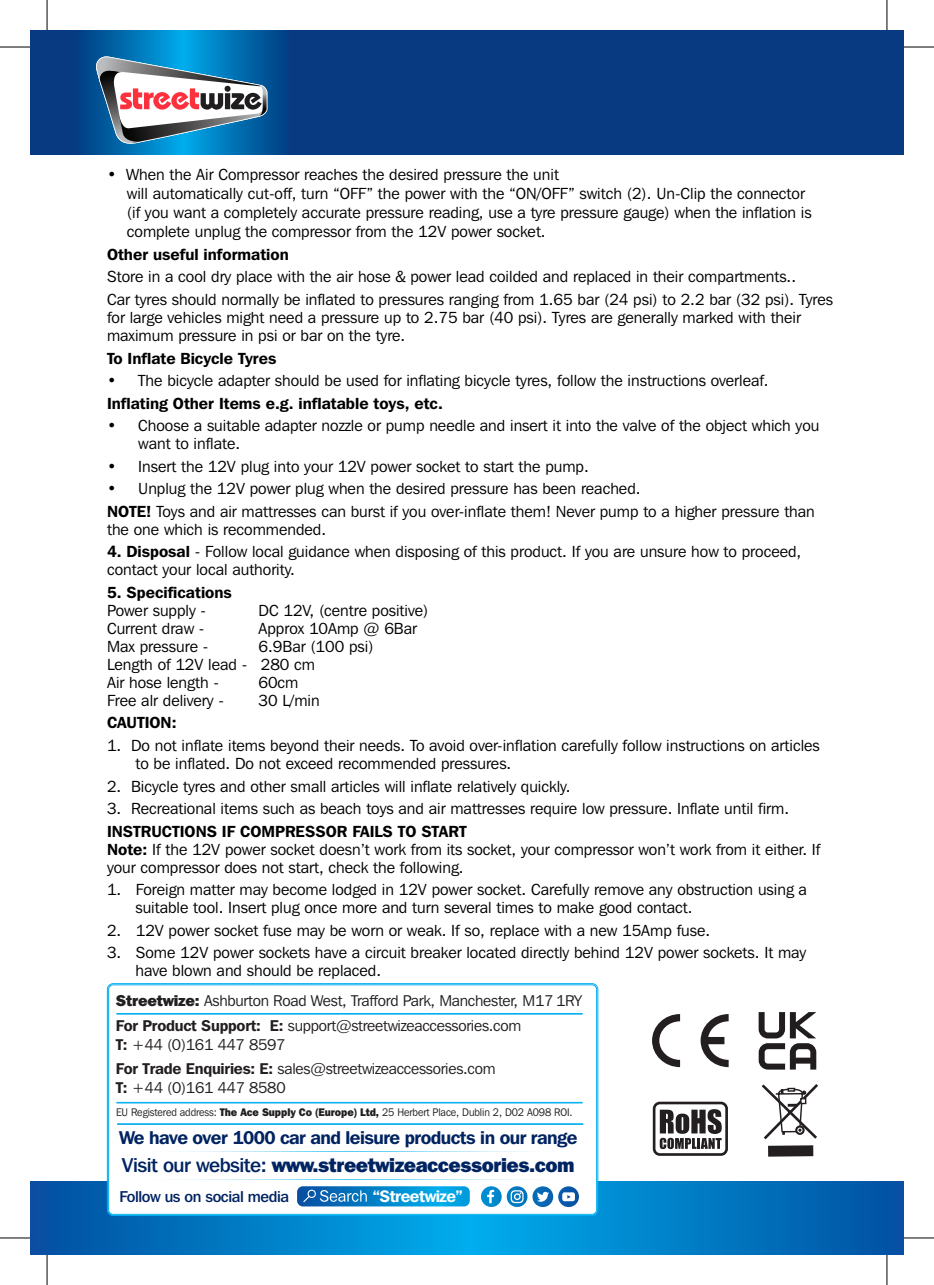
<style>
.page{position:relative;width:934px;height:1285px;background:#fff}
.page>*{position:absolute;margin:0;border:0;box-sizing:border-box;transform-origin:0 0}
.t1{font:800 20px "Franklin Gothic IT Cby BT";letter-spacing:-.025em;color:#002361}
.t2{font:600 18.4px "Franklin Gothic IT Cby BT";letter-spacing:-.03em;color:#002361}
.t3{font:600 16.6px "Franklin Gothic IT Cby BT";letter-spacing:-.03em;color:#fff}
.t4{font:16px/18px "Franklin Gothic IT Cby BT";color:#000}
.t5{font:600 16px/18px "Franklin Gothic IT Cby BT";color:#000}
.t6{font:15.6px "Franklin Gothic IT Cby BT";letter-spacing:-.015em;color:#231f20}
.t7{font:500 15.6px "Franklin Gothic IT Cby BT";letter-spacing:-.025em;color:#002361}
.t8{font:11px "Franklin Gothic IT Cby BT";letter-spacing:-.01em;color:#231f20;scale:.95 1}
.s1{font-weight:600}
.s2{font-weight:400}
.s3{font-weight:800}
.s4{font-weight:500}
</style>
<div class="page">
<svg style="left:30px;top:1181px;width:873px;height:74px;background:#0079c2"></svg>
<div style="left:30px;top:30px;width:873px;height:124px;background:#083a82"></div>
<svg style="left:85px;top:30px;width:196px;height:124px"></svg>
<svg style="left:95px;top:56px;width:172px;height:89px;background:#7491aa"></svg>
<div style="left:767px;top:1145px;width:46px;height:11px;background:#231f20"></div>
<svg style="left:761px;top:1084px;width:57px;height:56px"></svg>
<div style="left:799px;top:1098px;width:7px;height:6px;border:1px solid #231f20"></div>
<svg style="left:652px;top:1014px;width:27px;height:53px"></svg>
<svg style="left:700px;top:1014px;width:28px;height:53px"></svg>
<div style="left:652px;top:1101px;width:75px;height:54px;border:3px solid #231f20;border-radius:6px"></div>
<svg style="left:659px;top:1109px;width:62px;height:40px"></svg>
<svg style="left:758px;top:1012px;width:58px;height:57px"></svg>
<div style="left:108px;top:984px;width:489px;height:231px;background:#fff;border-radius:5px"></div>
<div style="left:108px;top:984px;width:488px;height:230px;border:1px solid #00aeef;border-radius:5px"></div>
<hr style="left:117px;top:1123px;width:466px;height:1px;background:#00aeef">
<hr style="left:117px;top:1124px;width:466px;height:1px;background:#00aeef">
<svg style="left:297px;top:1186px;width:281px;height:21px"></svg>
<svg style="left:174px;top:1151px;width:359px;height:1px"></svg>
<svg style="left:174px;top:1179px;width:359px;height:1px"></svg>
<hr style="left:116px;top:1013px;width:466px;height:1px;background:#00aeef">
<hr style="left:116px;top:1102px;width:466px;height:1px;background:#00aeef">
<hr style="left:0;top:47px;width:30px;height:1px;background:#000">
<hr style="left:903px;top:47px;width:30px;height:1px;background:#000">
<hr style="left:0;top:1237px;width:30px;height:1px;background:#000">
<hr style="left:903px;top:1237px;width:30px;height:1px;background:#000">
<hr style="left:47px;top:0;width:1px;height:30px;background:#000">
<hr style="left:47px;top:1255px;width:1px;height:30px;background:#000">
<hr style="left:886px;top:0;width:1px;height:30px;background:#000">
<hr style="left:886px;top:1255px;width:1px;height:30px;background:#000">
<p class="t4" style="left:127px;top:164px;width:686px;line-height:19px;text-indent:-20px">• When the Air Compressor reaches the desired pressure the unit<br>will automatically cut-off, turn “OFF” the power with the “ON/OFF” switch (2). Un-Clip the connector (if you want a completely accurate pressure reading, use a tyre pressure gauge) when the inflation is complete unplug the compressor from the 12V power socket.</p>
<p class="t5" style="left:107px;top:245px;width:183px">Other useful information</p>
<p class="t4" style="left:107px;top:267px;width:690px">Store in a cool dry place with the air hose &amp; power lead coilded and replaced in their compartments..</p>
<p class="t4" style="left:107px;top:290px;width:727px">Car tyres should normally be inflated to pressures ranging from 1.65 bar (24 psi) to 2.2 bar (32 psi). Tyres for large vehicles might need a pressure up to 2.75 bar (40 psi). Tyres are generally marked with their maximum pressure in psi or bar on the tyre.</p>
<p class="t5" style="left:107px;top:348px;width:171px">To Inflate Bicycle Tyres</p>
<p class="t4" style="left:107px;top:371px;width:662px">• The bicycle adapter should be used for inflating bicycle tyres, follow the instructions overleaf.</p>
<p class="t5" style="left:107px;top:394px;width:337px">Inflating Other Items e.g. inflatable toys, etc.</p>
<p class="t4" style="left:138px;top:416px;width:682px;text-indent:-31px">• Choose a suitable adapter nozzle or pump needle and insert it into the valve of the object which you want to inflate.</p>
<p class="t4" style="left:107px;top:457px;width:483px">• Insert the 12V plug into your 12V power socket to start the pump.</p>
<p class="t4" style="left:107px;top:479px;width:535px">• Unplug the 12V power plug when the desired pressure has been reached.</p>
<p class="t4" style="left:107px;top:502px;width:709px"><span class="s1">NOTE!</span> Toys and air mattresses can burst if you over-inflate them! Never pump to a higher pressure than the one which is recommended.</p>
<p class="t4" style="left:107px;top:542px;width:695px"><span class="s1">4. Disposal</span> - Follow local guidance when disposing of this product. If you are unsure how to proceed, contact your local authority.</p>
<p class="t5" style="left:107px;top:583px;width:126px">5. Specifications<br><span class="s2">Power supply -</span></p>
<p class="t4" style="left:258px;top:601px;width:171px">DC 12V, (centre positive)</p>
<p class="t4" style="left:107px;top:619px;width:99px">Current draw -</p>
<p class="t4" style="left:258px;top:619px;width:160px">Approx 10Amp @ 6Bar</p>
<p class="t4" style="left:107px;top:637px;width:103px">Max pressure -</p>
<p class="t4" style="left:107px;top:637px;width:268px;text-indent:151px">6.9Bar (100 psi)<br>Length of 12V lead - 280 cm<br>Air hose length -</p>
<p class="t4" style="left:258px;top:673px;width:41px">60cm</p>
<p class="t4" style="left:107px;top:691px;width:118px">Free alr delivery -</p>
<p class="t4" style="left:258px;top:691px;width:63px">30 L/min</p>
<p class="t5" style="left:107px;top:713px;width:71px">CAUTION:</p>
<p class="t4" style="left:135px;top:736px;width:685px;text-indent:-28px">1. Do not inflate items beyond their needs. To avoid over-inflation carefully follow instructions on articles to be inflated. Do not exceed recommended pressures.</p>
<p class="t4" style="left:107px;top:776px;width:464px">2. Bicycle tyres and other small articles will inflate relatively quickly.</p>
<p class="t4" style="left:107px;top:799px;width:683px">3. Recreational items such as beach toys and air mattresses require low pressure. Inflate until firm.</p>
<p class="t4" style="left:107px;top:822px;width:714px"><span class="s1">INSTRUCTIONS IF COMPRESSOR FAILS TO START<br>Note:</span> If the 12V power socket doesn’t work from its socket, your compressor won’t work from it either. If your compressor does not start, check the following.</p>
<p class="t4" style="left:135px;top:880px;width:672px;text-indent:-28px">1. Foreign matter may become lodged in 12V power socket. Carefully remove any obstruction using a suitable tool. Insert plug once more and turn several times to make good contact.</p>
<p class="t4" style="left:107px;top:921px;width:604px">2. 12V power socket fuse may be worn or weak. If so, replace with a new 15Amp fuse.</p>
<p class="t4" style="left:135px;top:943px;width:672px;text-indent:-28px">3. Some 12V power sockets have a circuit breaker located directly behind 12V power sockets. It may have blown and should be replaced.</p>
<p class="t6" style="left:116px;top:991px;width:467px"><span class="s3">Streetwize:</span> Ashburton Road West, Trafford Park, Manchester, M17 1RY</p>
<p class="t6" style="left:116px;top:1015px;width:407px"><span class="s1">For Product Support: E:</span> support@streetwizeaccessories.com</p>
<p class="t6" style="left:116px;top:1034px;width:171px"><span class="s1">T:</span> +44 (0)161 447 8597</p>
<p class="t6" style="left:116px;top:1059px;width:381px"><span class="s1">For Trade Enquiries: E:</span> sales@streetwizeaccessories.com</p>
<p class="t6" style="left:116px;top:1078px;width:171px"><span class="s1">T:</span> +44 (0)161 447 8580</p>
<p class="t8" style="left:116px;top:1105px;width:482px">EU Registered address: <span class="s3">The Ace Supply Co (Europe) Ltd,</span> 25 Herbert Place, Dublin 2, D02 A098 ROI.</p>
<p class="t2" style="left:119px;top:1125px;width:459px">We have over 1000 car and leisure products in our range</p>
<p class="t1" style="left:122px;top:1151px;width:454px"><span class="s4">Visit our website:</span> www.streetwizeaccessories.com</p>
<p class="t7" style="left:119px;top:1186px;width:171px">Follow us on social media</p>
<p class="t3" style="left:373px;top:1185px;width:91px">“Streetwize”</p>
</div>
